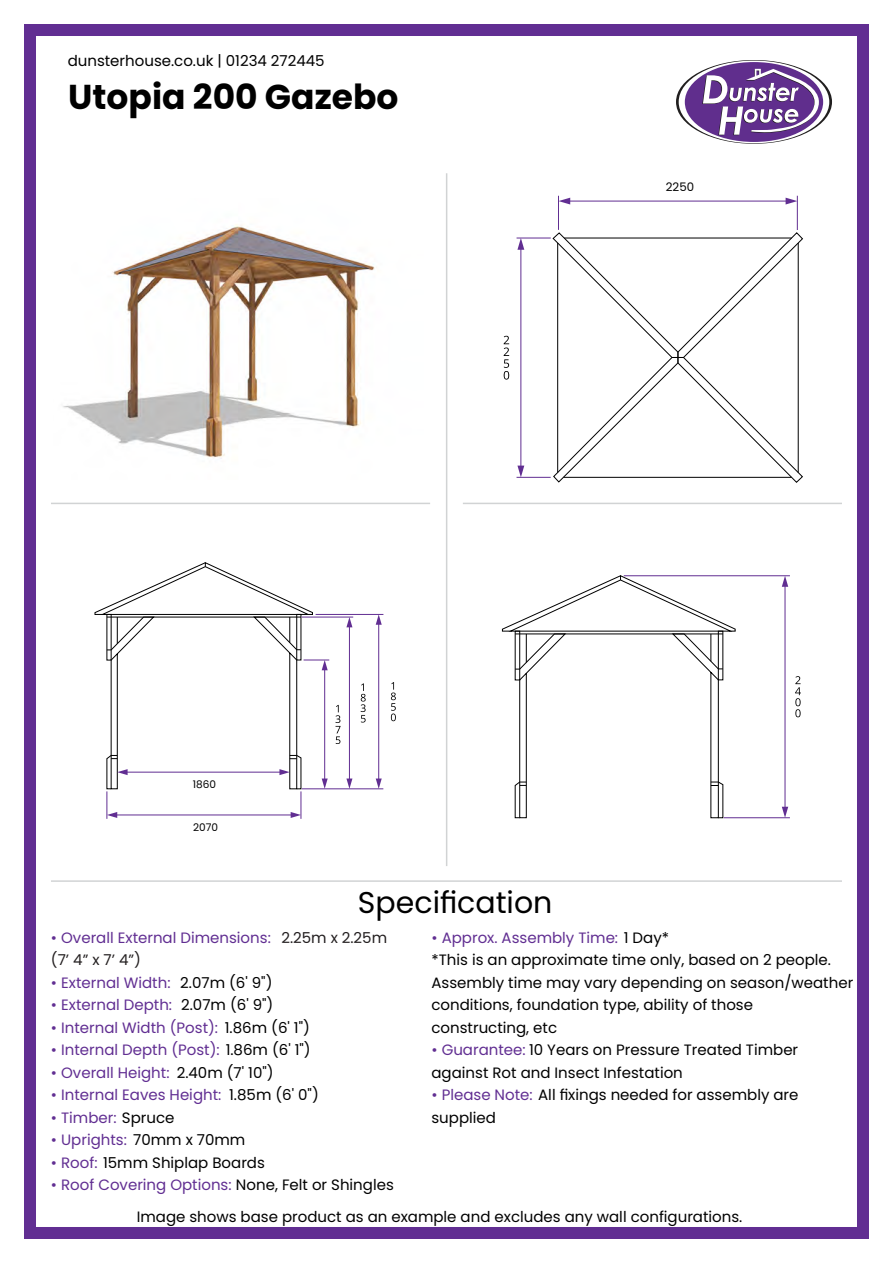
<style>
.page{position:relative;width:893px;height:1263px;background:#fff}
.page>*{position:absolute;margin:0;border:0;box-sizing:border-box;transform-origin:0 0}
.t1{font:700 34.5px "Poppins";color:#000}
.t2{font:30px "Poppins";color:#000}
.t3{font:15px/22.5px "Poppins";color:#000}
.t4{font:15px/22.5px "Poppins";color:#612e92}
.t5{font:11.7px "Poppins";color:#000}
.t6{font:10.5px "Poppins";color:#000}
.s1{color:#231f20}
.s2{color:#000}
.s3{color:#612e92}
</style>
<div class="page">
<svg style="left:676px;top:60px;width:156px;height:84px"></svg>
<svg style="left:679px;top:61px;width:150px;height:82px"></svg>
<div style="left:685px;top:62px;width:138px;height:80px;background:#602e8d;border-radius:50%"></div>
<svg style="left:702px;top:69px;width:117px;height:66px"></svg>
<div style="left:24px;top:24px;width:845px;height:1215px;border:12px solid #612e92"></div>
<hr style="left:446px;top:173px;width:1px;height:693px;background:#d1d3d4">
<hr style="left:51px;top:503px;width:379px;height:1px;background:#d1d3d4">
<hr style="left:463px;top:503px;width:379px;height:1px;background:#d1d3d4">
<hr style="left:51px;top:880px;width:791px;height:2px;background:#d1d3d4">
<svg style="left:795px;top:676px;width:6px;height:41px"></svg>
<svg style="left:502px;top:575px;width:234px;height:243px"></svg>
<hr style="left:724px;top:817px;width:66px;height:1px;background:#612e92">
<hr style="left:784px;top:584px;width:1px;height:224px;background:#612e92">
<hr style="left:624px;top:575px;width:166px;height:1px;background:#612e92">
<svg style="left:782px;top:807px;width:6px;height:11px"></svg>
<svg style="left:782px;top:576px;width:6px;height:11px"></svg>
<svg style="left:391px;top:682px;width:5px;height:39px"></svg>
<svg style="left:361px;top:683px;width:5px;height:39px"></svg>
<svg style="left:335px;top:705px;width:5px;height:39px"></svg>
<hr style="left:302px;top:788px;width:81px;height:1px;background:#612e92">
<hr style="left:302px;top:617px;width:51px;height:1px;background:#612e92">
<hr style="left:316px;top:614px;width:67px;height:1px;background:#612e92">
<hr style="left:349px;top:625px;width:1px;height:155px;background:#612e92">
<hr style="left:378px;top:623px;width:1px;height:157px;background:#612e92">
<svg style="left:346px;top:778px;width:6px;height:11px"></svg>
<svg style="left:376px;top:778px;width:6px;height:11px"></svg>
<svg style="left:95px;top:562px;width:234px;height:257px"></svg>
<svg style="left:346px;top:617px;width:6px;height:10px"></svg>
<svg style="left:376px;top:615px;width:6px;height:10px"></svg>
<svg style="left:504px;top:336px;width:5px;height:44px"></svg>
<svg style="left:552px;top:232px;width:251px;height:251px"></svg>
<hr style="left:564px;top:238px;width:228px;height:1px;background:#000">
<hr style="left:798px;top:243px;width:1px;height:230px;background:#000">
<hr style="left:563px;top:477px;width:229px;height:1px;background:#000">
<hr style="left:557px;top:243px;width:1px;height:229px;background:#000">
<hr style="left:516px;top:477px;width:35px;height:1px;background:#612e92">
<hr style="left:517px;top:238px;width:34px;height:1px;background:#612e92">
<hr style="left:520px;top:248px;width:1px;height:218px;background:#612e92">
<hr style="left:558px;top:196px;width:1px;height:34px;background:#612e92">
<hr style="left:797px;top:196px;width:1px;height:34px;background:#612e92">
<hr style="left:568px;top:201px;width:219px;height:1px;background:#612e92">
<svg style="left:517px;top:466px;width:7px;height:11px"></svg>
<svg style="left:517px;top:238px;width:7px;height:12px"></svg>
<svg style="left:559px;top:198px;width:11px;height:6px"></svg>
<svg style="left:786px;top:198px;width:11px;height:6px"></svg>
<img style="left:63px;top:224px;width:312px;height:235px">
<p class="t3" style="left:68px;top:49px;width:259px">dunsterhouse.co.uk | 01234 272445</p>
<h1 class="t1" style="left:68px;top:77px;width:332px">Utopia 200 Gazebo</h1>
<p class="t6" style="left:193px;top:778px;width:25px">1860</p>
<p class="t6" style="left:193px;top:821px;width:26px">2070</p>
<p class="t5" style="left:666px;top:180px;width:30px">2250</p>
<h2 class="t2" style="left:358px;top:885px;width:196px">Specification</h2>
<p class="t4" style="left:51px;top:926px;width:338px">• Overall External Dimensions: <span class="s1">2.25m x 2.25m (7’ 4” x 7’ 4”)</span></p>
<p class="t4" style="left:51px;top:971px;width:223px">• External Width: <span class="s2">2.07m (6' 9")</span></p>
<p class="t4" style="left:51px;top:993px;width:224px">• External Depth: <span class="s2">2.07m (6' 9")</span></p>
<p class="t4" style="left:51px;top:1016px;width:260px">• Internal Width (Post): <span class="s2">1.86m (6' 1")</span></p>
<p class="t4" style="left:51px;top:1038px;width:261px">• Internal Depth (Post): <span class="s2">1.86m (6' 1")</span></p>
<p class="t4" style="left:51px;top:1061px;width:224px">• Overall Height: <span class="s2">2.40m (7' 10")</span></p>
<p class="t4" style="left:51px;top:1083px;width:269px">• Internal Eaves Height: <span class="s2">1.85m (6' 0")</span></p>
<p class="t4" style="left:51px;top:1106px;width:125px">• Timber: <span class="s2">Spruce</span></p>
<p class="t4" style="left:51px;top:1128px;width:196px">• Uprights: <span class="s2">70mm x 70mm</span></p>
<p class="t3" style="left:51px;top:1151px;width:215px"><span class="s3">• Roof:</span> 15mm Shiplap Boards</p>
<p class="t4" style="left:51px;top:1173px;width:344px">• Roof Covering Options: <span class="s2">None, Felt or Shingles</span></p>
<p class="t3" style="left:431px;top:926px;width:423px"><span class="s3">• Approx. Assembly Time:</span> 1 Day*<br>*This is an approximate time only, based on 2 people.<br>Assembly time may vary depending on season/weather conditions, foundation type, ability of those constructing, etc</p>
<p class="t3" style="left:431px;top:1038px;width:368px"><span class="s3">• Guarantee:</span> 10 Years on Pressure Treated Timber against Rot and Insect Infestation</p>
<p class="t3" style="left:431px;top:1083px;width:368px"><span class="s3">• Please Note:</span> All fixings needed for assembly are supplied</p>
<p class="t3" style="left:137px;top:1206px;width:607px">Image shows base product as an example and excludes any wall configurations.</p>
</div>
